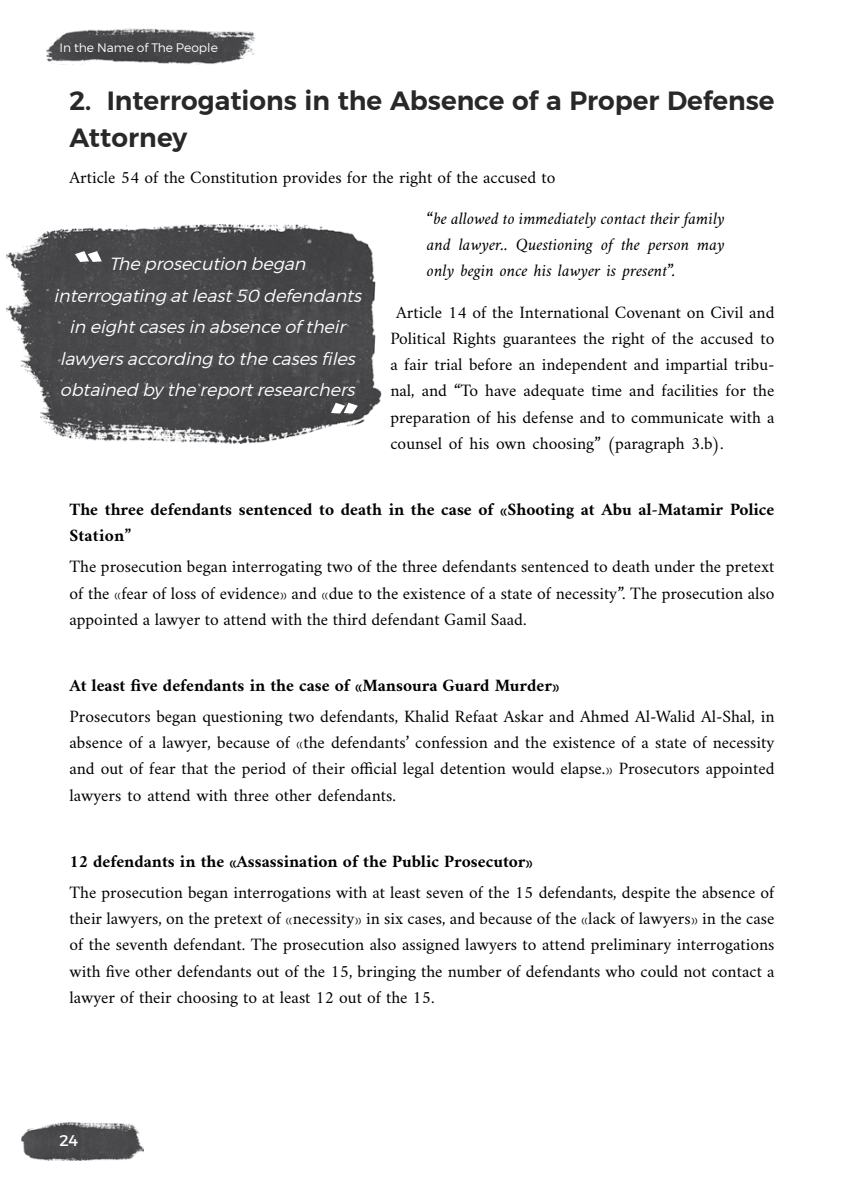
<style>
.page{position:relative;width:844px;height:1191px;background:#fff}
.page>*{position:absolute;margin:0;border:0;box-sizing:border-box;transform-origin:0 0}
.t1{font:700 26.25px/36.8px "Montserrat Arabic Semi";color:#292829}
.t2{font:17.5px/26.2px "Amiri";color:#000;text-align:justify}
.t3{font:700 17.5px/26.2px "Amiri";color:#000}
.t4{font:italic 17.5px/31.5px "Montserrat Arabic Light";color:#fff;text-align:center}
.t5{font:italic 17.5px/26.2px "Amiri";color:#000;text-align:justify}
.t6{font:15.75px "Montserrat Arabic Regular";color:#fff}
.t7{font:12.25px "Montserrat Arabic Light";color:#fff}
</style>
<div class="page">
<img style="left:47px;top:28px;width:208px;height:37px">
<img style="left:21px;top:1122px;width:122px;height:38px">
<img style="left:6px;top:225px;width:375px;height:218px">
<svg style="left:75px;top:251px;width:27px;height:11px"></svg>
<svg style="left:331px;top:403px;width:27px;height:10px"></svg>
<p class="t7" style="left:59px;top:38px;width:160px">In the Name of The People</p>
<h1 class="t1" style="left:69px;top:82px;width:706px">2. Interrogations in the Absence of a Proper Defense<br>Attorney</h1>
<p class="t2" style="left:69px;top:163px;width:487px">Article 54 of the Constitution provides for the right of the accused to</p>
<p class="t5" style="left:427px;top:205px;width:299px">“be allowed to immediately contact their family and lawyer.. Questioning of the person may only begin once his lawyer is present”.</p>
<p class="t2" style="left:390px;top:298px;width:385px;text-indent:6px">Article 14 of the International Covenant on Civil and Political Rights guarantees the right of the accused to a fair trial before an independent and impartial tribu&shy;nal, and “To have adequate time and facilities for the preparation of his defense and to communicate with a counsel of his own choosing” (paragraph 3.b).</p>
<p class="t4" style="left:53px;top:248px;width:315px">Theprosecution began interrogatingatleast50 defendants in eightcasesin absenceoftheir lawyersaccordingtothecasesfiles obtained bythereportresearchers</p>
<p class="t3" style="left:69px;top:495px;width:706px">The three defendants sentenced to death in the case of «Shooting at Abu al-Matamir Police<br>Station”</p>
<p class="t2" style="left:69px;top:553px;width:706px">The prosecution began interrogating two of the three defendants sentenced to death under the pretext of the «fear of loss of evidence» and «due to the existence of a state of necessity”. The prosecution also appointed a lawyer to attend with the third defendant Gamil Saad.</p>
<p class="t3" style="left:69px;top:671px;width:491px">At least five defendants in the case of «Mansoura Guard Murder»</p>
<p class="t2" style="left:69px;top:703px;width:706px">Prosecutors began questioning two defendants, Khalid Refaat Askar and Ahmed Al-Walid Al-Shal, in absence of a lawyer, because of «the defendants’ confession and the existence of a state of necessity and out of fear that the period of their official legal detention would elapse.» Prosecutors appointed lawyers to attend with three other defendants.</p>
<p class="t3" style="left:69px;top:847px;width:465px">12 defendants in the «Assassination of the Public Prosecutor»</p>
<p class="t2" style="left:69px;top:878px;width:706px">The prosecution began interrogations with at least seven of the 15 defendants, despite the absence of their lawyers, on the pretext of «necessity» in six cases, and because of the «lack of lawyers» in the case of the seventh defendant. The prosecution also assigned lawyers to attend preliminary interrogations with five other defendants out of the 15, bringing the number of defendants who could not contact a lawyer of their choosing to at least 12 out of the 15.</p>
<p class="t6" style="left:59px;top:1128px;width:20px">24</p>
</div>
